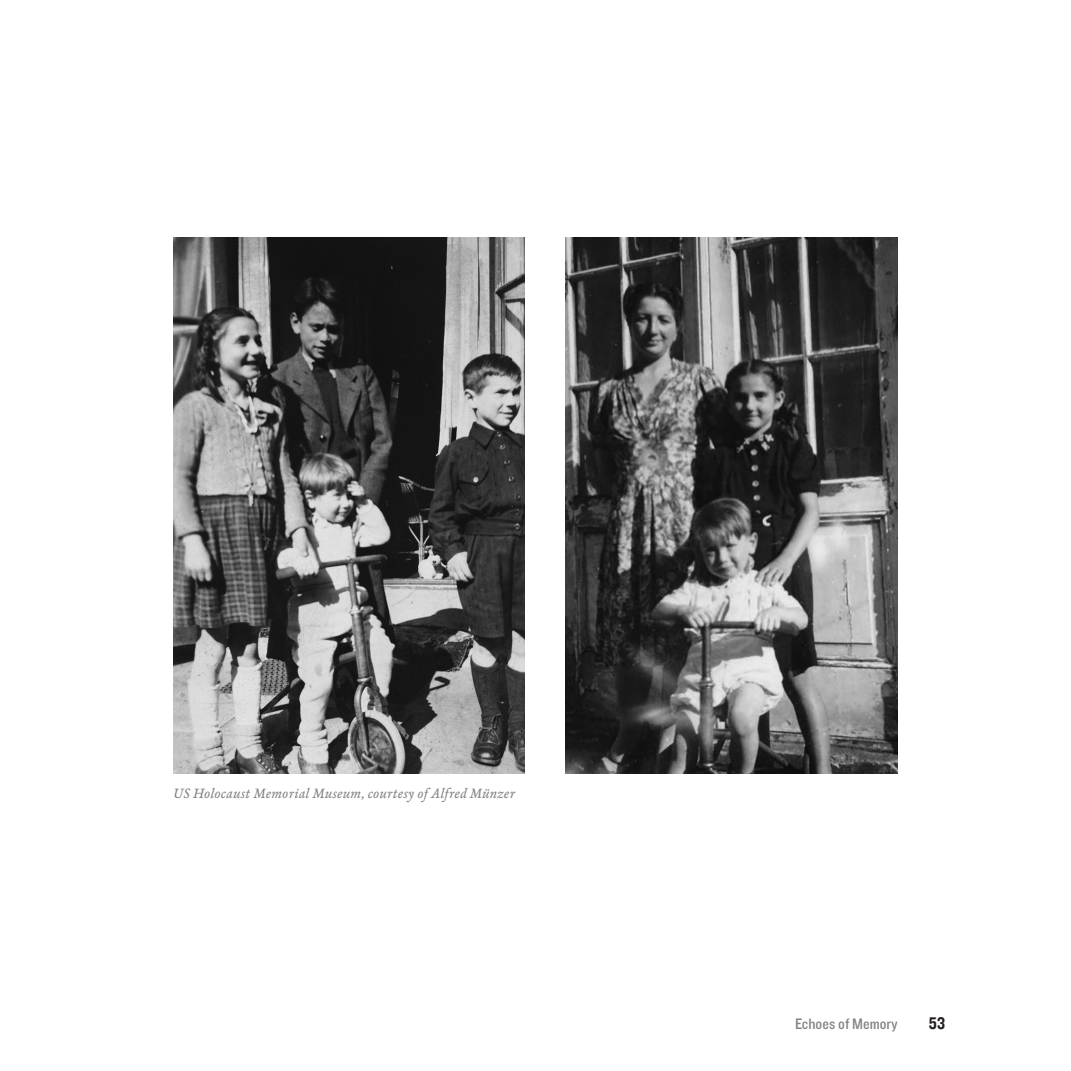
<style>
.page{position:relative;width:1071px;height:1071px;background:#fff}
.page>*{position:absolute;margin:0;border:0;box-sizing:border-box;transform-origin:0 0}
.t1{font:17.5px "Knockout 50 Welterweight";color:#231f20}
.t2{font:15.75px "Knockout 30 Junior Welterwt";color:#808285}
.Image_Captions{font:italic 14px "Merlo Tx";letter-spacing:.02em;color:#808285}
</style>
<div class="page">
<img style="left:173px;top:238px;width:352px;height:536px">
<img style="left:566px;top:238px;width:332px;height:536px">
<p class="Image_Captions" style="left:173px;top:784px;width:343px">US Holocaust Memorial Museum, courtesy of Alfred Münzer</p>
<p class="t2" style="left:795px;top:1013px;width:104px">Echoes of Memory</p>
<p class="t1" style="left:929px;top:1012px;width:18px">53</p>
</div>
